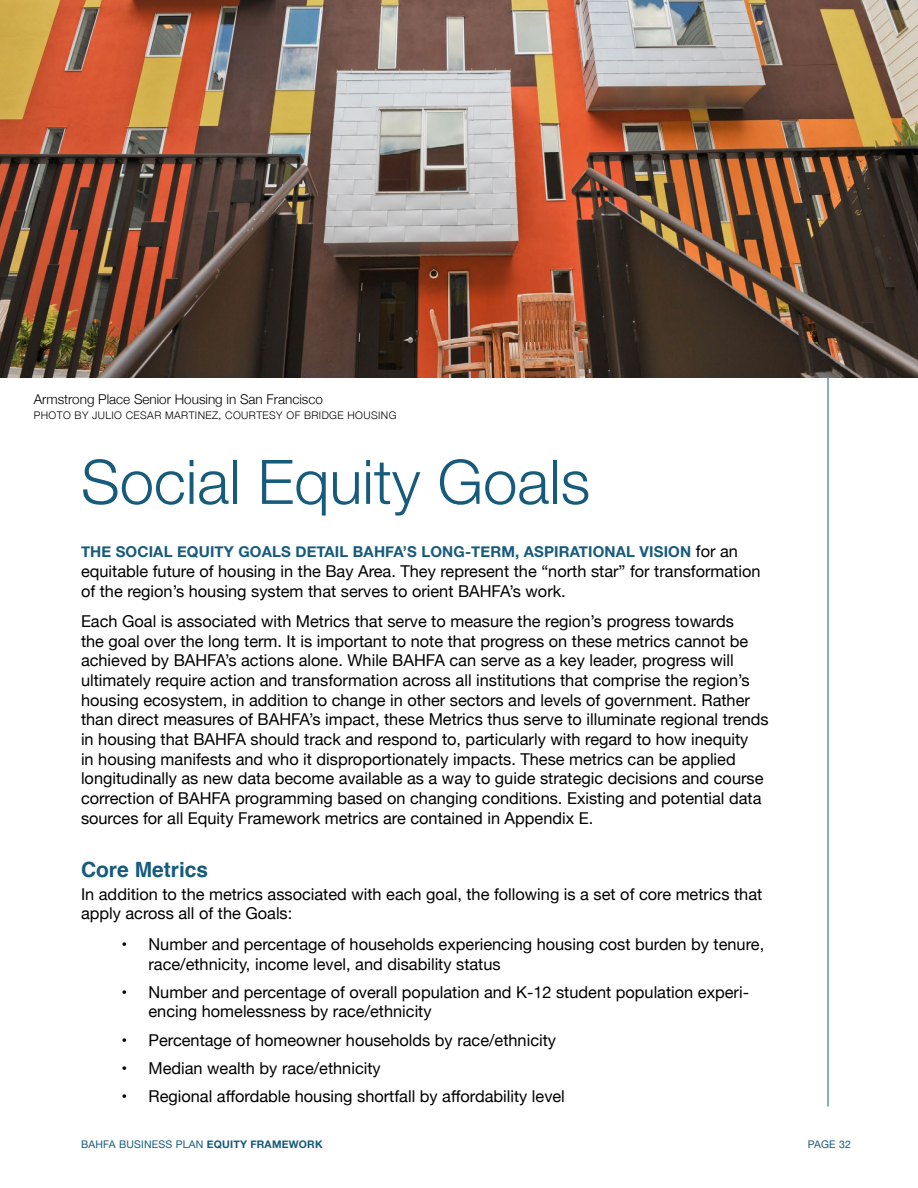
<style>
.page{position:relative;width:918px;height:1188px;background:#fff}
.page>*{position:absolute;margin:0;border:0;box-sizing:border-box;transform-origin:0 0}
.Heading_1_-_Main_Sec{font:300 61.5px "Helvetica Neue";color:#165a7c}
.Subhead_2{font:700 21px "Helvetica";color:#165a7c}
.Bullets{font:16.35px/19.6px "Helvetica Neue";color:#000}
.t1{font:700 15px "Helvetica Neue";letter-spacing:.01em;color:#165a7c}
.photo_caption{font:300 13.5px "Helvetica Neue";color:#000}
.photographer{font:300 10.5px "Helvetica Neue";letter-spacing:.04em;color:#000}
.t2{font:10.5px "Helvetica Neue";letter-spacing:.02em;color:#165a7c}
.s1{font-weight:400;font-size:16.35px;color:#000}
.s2{font-weight:700}
</style>
<div class="page">
<hr style="left:828px;top:81px;width:1px;height:1026px;background:#165a7c">
<img style="left:0;top:0;width:918px;height:378px">
<p class="photo_caption" style="left:34px;top:389px;width:291px">Armstrong Place Senior Housing in San Francisco</p>
<p class="photographer" style="left:34px;top:407px;width:364px">PHOTO BY JULIO CESAR MARTINEZ, COURTESY OF BRIDGE HOUSING</p>
<p class="Heading_1_-_Main_Sec" style="left:81px;top:432px;width:511px">Social Equity Goals</p>
<p class="t1" style="left:81px;top:540px;width:659px">THE SOCIAL EQUITY GOALS DETAIL BAHFA’S LONG-TERM, ASPIRATIONAL VISION <span class="s1">for an</span></p>
<p class="Bullets" style="left:81px;top:562px;width:681px">equitable future of housing in the Bay Area. They represent the “north star” for transformation of the region’s housing system that serves to orient BAHFA’s work.</p>
<p class="Bullets" style="left:81px;top:612px;width:689px">Each Goal is associated with Metrics that serve to measure the region’s progress towards<br>the goal over the long term. It is important to note that progress on these metrics cannot be achieved by BAHFA’s actions alone. While BAHFA can serve as a key leader, progress will ultimately require action and transformation across all institutions that comprise the region’s housing ecosystem, in addition to change in other sectors and levels of government. Rather than direct measures of BAHFA’s impact, these Metrics thus serve to illuminate regional trends in housing that BAHFA should track and respond to, particularly with regard to how inequity<br>in housing manifests and who it disproportionately impacts. These metrics can be applied longitudinally as new data become available as a way to guide strategic decisions and course correction of BAHFA programming based on changing conditions. Existing and potential data sources for all Equity Framework metrics are contained in Appendix E.</p>
<p class="Subhead_2" style="left:81px;top:853px;width:129px">Core Metrics</p>
<p class="Bullets" style="left:81px;top:885px;width:683px">In addition to the metrics associated with each goal, the following is a set of core metrics that apply across all of the Goals:</p>
<p class="Bullets" style="left:148px;top:935px;width:617px;text-indent:-27px">• Number and percentage of households experiencing housing cost burden by tenure, race/ethnicity, income level, and disability status</p>
<p class="Bullets" style="left:148px;top:983px;width:602px;text-indent:-27px">• Number and percentage of overall population and K-12 student population experi&shy;encing homelessness by race/ethnicity</p>
<p class="Bullets" style="left:122px;top:1031px;width:436px">• Percentage of homeowner households by race/ethnicity</p>
<p class="Bullets" style="left:122px;top:1059px;width:261px">• Median wealth by race/ethnicity</p>
<p class="Bullets" style="left:122px;top:1088px;width:445px">• Regional affordable housing shortfall by affordability level</p>
<p class="t2" style="left:81px;top:1137px;width:243px">BAHFA BUSINESS PLAN <span class="s2">EQUITY FRAMEWORK</span></p>
<p class="t2" style="left:808px;top:1136px;width:45px">PAGE 32</p>
</div>
